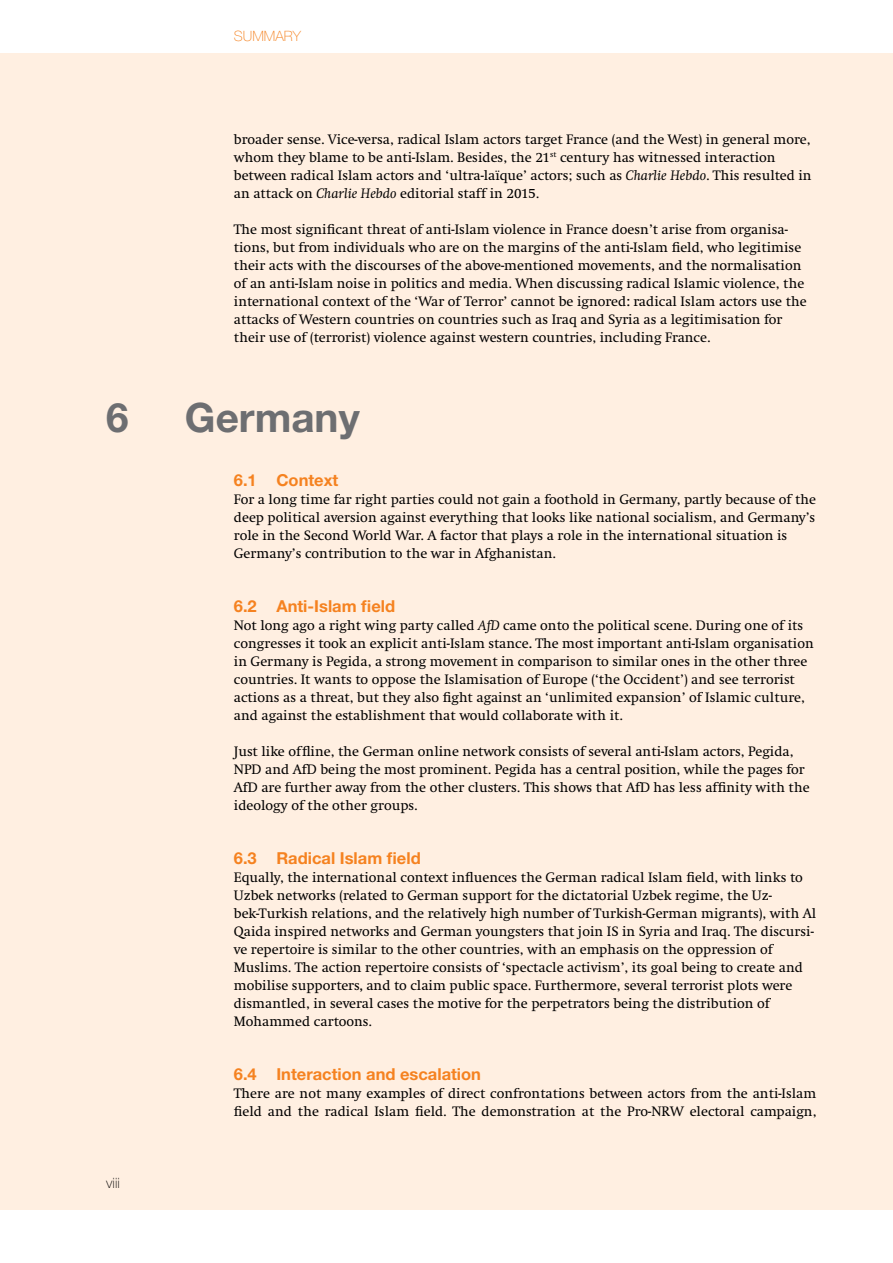
<style>
.page{position:relative;width:893px;height:1263px;background:#ffefe1}
.page>*{position:absolute;margin:0;border:0;box-sizing:border-box;transform-origin:0 0}
.t1{font:700 40.5px "Helvetica Neue";color:#6d6e71}
.t2{font:700 16.5px "Helvetica Neue";color:#f58220}
.t3{font:14.25px/18px "Swift";color:#000}
.t4{font:100 14.25px "Helvetica Neue";color:#f58220}
.t5{font:100 14.25px "Helvetica Neue";color:#000}
.s1{font-style:italic}
.s2{font-weight:700}
</style>
<div class="page">
<div style="left:0;top:0;width:893px;height:53px;background:#fff"></div>
<div style="left:0;top:1210px;width:893px;height:53px;background:#fff"></div>
<p class="t4" style="left:234px;top:28px;width:69px">SUMMARY</p>
<p class="t3" style="left:234px;top:131px;width:579px">broader sense. Vice-versa, radical Islam actors target France (and the West) in general more, whom they blame to be anti-Islam. Besides, the 21<sup>st</sup> century has witnessed interaction between radical Islam actors and ‘ultra-laïque’ actors; such as <span class="s1">Charlie Hebdo</span>. This resulted in an attack on <span class="s1">Charlie Hebdo</span> editorial staff in 2015.</p>
<p class="t3" style="left:234px;top:221px;width:574px">The most significant threat of anti-Islam violence in France doesn’t arise from organisa&shy;tions, but from individuals who are on the margins of the anti-Islam field, who legitimise their acts with the discourses of the above-mentioned movements, and the normalisation of an anti-Islam noise in politics and media. When discussing radical Islamic violence, the international context of the ‘War of Terror’ cannot be ignored<span class="s2">:</span> radical Islam actors use the attacks of Western countries on countries such as Iraq and Syria as a legitimisation for their use of (terrorist) violence against western countries, including France.</p>
<h1 class="t1" style="left:106px;top:393px;width:24px">6</h1>
<h1 class="t1" style="left:185px;top:393px;width:176px">Germany</h1>
<p class="t2" style="left:234px;top:470px;width:106px">6.1 Context</p>
<p class="t3" style="left:234px;top:491px;width:584px">For a long time far right parties could not gain a foothold in Germany, partly because of the deep political aversion against everything that looks like national socialism, and Germany’s role in the Second World War. A factor that plays a role in the international situation is Germany’s contribution to the war in Afghanistan.</p>
<p class="t2" style="left:234px;top:596px;width:163px">6.2 Anti-Islam field</p>
<p class="t3" style="left:234px;top:617px;width:581px">Not long ago a right wing party called <span class="s1">AfD</span> came onto the political scene. During one of its congresses it took an explicit anti-Islam stance<span class="s2">.</span> The most important anti-Islam organisation in Germany is Pegida, a strong movement in comparison to similar ones in the other three countries. It wants to oppose the Islamisation of Europe (‘the Occident’) and see terrorist actions as a threat, but they also fight against an ‘unlimited expansion’ of Islamic culture, and against the establishment that would collaborate with it.</p>
<p class="t3" style="left:234px;top:743px;width:577px">Just like offline, the German online network consists of several anti-Islam actors, Pegida, NPD and AfD being the most prominent. Pegida has a central position, while the pages for AfD are further away from the other clusters. This shows that AfD has less affinity with the ideology of the other groups.</p>
<p class="t2" style="left:234px;top:848px;width:188px">6.3 Radical Islam field</p>
<p class="t3" style="left:234px;top:869px;width:584px">Equally, the international context influences the German radical Islam field, with links to Uzbek networks (related to German support for the dictatorial Uzbek regime, the Uz&shy;bek-Turkish relations, and the relatively high number of Turkish-German migrants), with Al Qaida inspired networks and German youngsters that join IS in Syria and Iraq. The discursi&shy;ve repertoire is similar to the other countries, with an emphasis on the oppression of Muslims. The action repertoire consists of ‘spectacle activism’, its goal being to create and mobilise supporters<span class="s2">,</span> and to claim public space. Furthermore, several terrorist plots were dismantled, in several cases the motive for the perpetrators being the distribution of Mohammed cartoons.</p>
<p class="t5" style="left:106px;top:1175px;width:15px">viii</p>
<p class="t2" style="left:234px;top:1064px;width:249px">6.4 Interaction and escalation</p>
<p class="t3" style="left:234px;top:1085px;width:584px">There are not many examples of direct confrontations between actors from the anti-Islam field and the radical Islam field. The demonstration at the Pro-NRW electoral campaign,</p>
</div>
